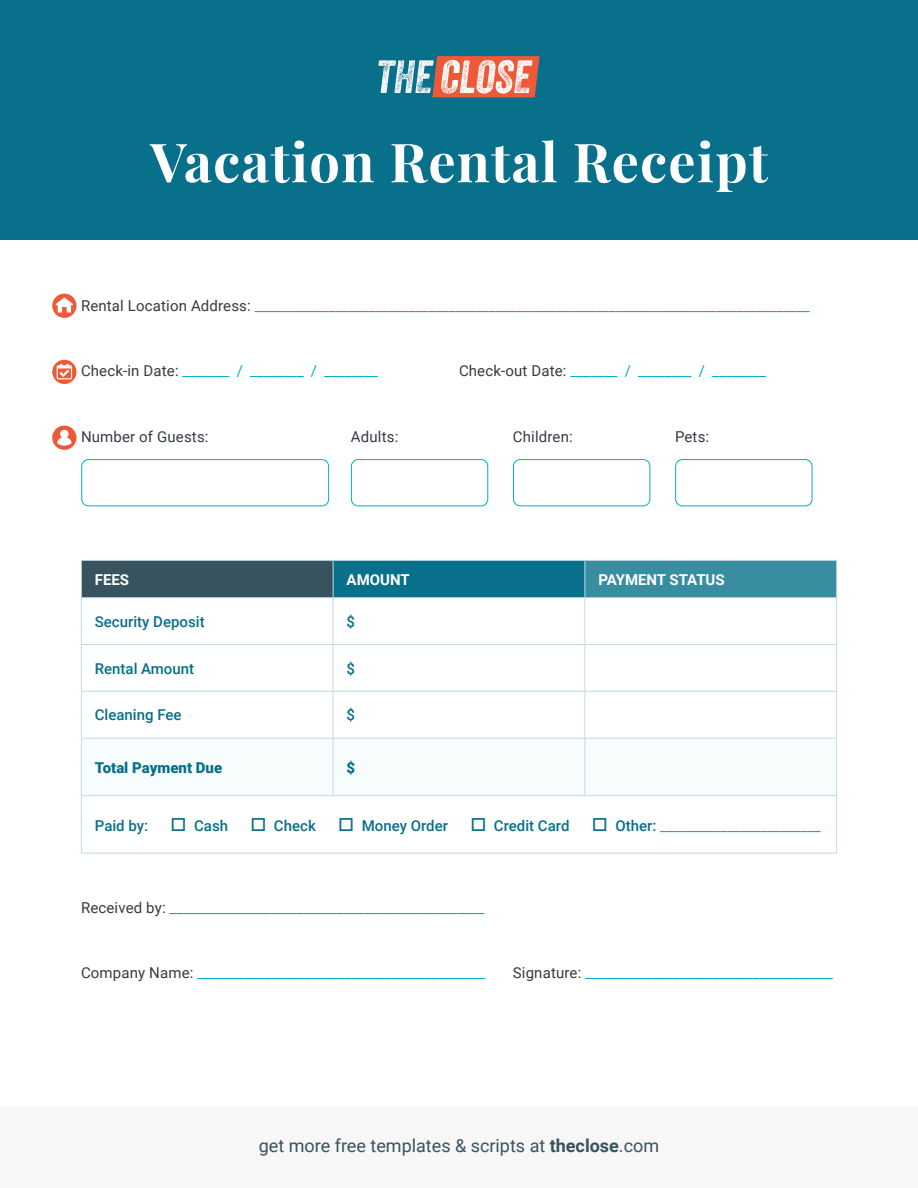
<style>
.page{position:relative;width:918px;height:1188px;background:#fff}
.page>*{position:absolute;margin:0;border:0;box-sizing:border-box;transform-origin:0 0}
.t1{font:700 54px "Playfair Display";letter-spacing:.025em;color:#fff}
.t2{font:18px "Roboto";color:#38525e}
.t3{font:15px "Roboto";letter-spacing:.01em;color:#00b0c4}
.t4{font:500 15px "Roboto";color:#08708a}
.t5{font:15px "Roboto";letter-spacing:.01em;color:#353a42}
.t6{font:700 15px "Roboto";color:#fff}
.t7{font:900 15px "Roboto";color:#08708a}
.s1{color:#353a42}
.s2{font-weight:400;color:#00b0c4}
.s3{font-weight:700}
</style>
<div class="page">
<div style="left:0;top:1107px;width:918px;height:81px;background:#f7f7f7"></div>
<div style="left:81px;top:560px;width:252px;height:38px;background:#38525e"></div>
<div style="left:333px;top:560px;width:252px;height:38px;background:#08708a"></div>
<div style="left:585px;top:560px;width:252px;height:38px;background:#398da1"></div>
<svg style="left:82px;top:598px;width:754px;height:255px"></svg>
<svg style="left:82px;top:739px;width:754px;height:56px"></svg>
<hr style="left:81px;top:560px;width:252px;height:1px;background:#c1dbe2">
<hr style="left:81px;top:561px;width:1px;height:36px;background:#c1dbe2">
<hr style="left:333px;top:560px;width:252px;height:1px;background:#c1dbe2">
<hr style="left:333px;top:561px;width:1px;height:36px;background:#c1dbe2">
<hr style="left:585px;top:560px;width:252px;height:1px;background:#c1dbe2">
<hr style="left:585px;top:561px;width:1px;height:36px;background:#c1dbe2">
<hr style="left:836px;top:561px;width:1px;height:36px;background:#c1dbe2">
<hr style="left:81px;top:597px;width:252px;height:1px;background:#c1dbe2">
<hr style="left:81px;top:598px;width:1px;height:46px;background:#c1dbe2">
<hr style="left:333px;top:597px;width:252px;height:1px;background:#c1dbe2">
<hr style="left:333px;top:598px;width:1px;height:46px;background:#c1dbe2">
<hr style="left:585px;top:597px;width:252px;height:1px;background:#c1dbe2">
<hr style="left:585px;top:598px;width:1px;height:46px;background:#c1dbe2">
<hr style="left:836px;top:598px;width:1px;height:46px;background:#c1dbe2">
<hr style="left:81px;top:644px;width:252px;height:1px;background:#c1dbe2">
<hr style="left:81px;top:645px;width:1px;height:46px;background:#c1dbe2">
<hr style="left:333px;top:644px;width:252px;height:1px;background:#c1dbe2">
<hr style="left:333px;top:645px;width:1px;height:46px;background:#c1dbe2">
<hr style="left:585px;top:644px;width:252px;height:1px;background:#c1dbe2">
<hr style="left:585px;top:645px;width:1px;height:46px;background:#c1dbe2">
<hr style="left:836px;top:645px;width:1px;height:46px;background:#c1dbe2">
<hr style="left:81px;top:691px;width:252px;height:1px;background:#c1dbe2">
<hr style="left:81px;top:692px;width:1px;height:46px;background:#c1dbe2">
<hr style="left:333px;top:691px;width:252px;height:1px;background:#c1dbe2">
<hr style="left:333px;top:692px;width:1px;height:46px;background:#c1dbe2">
<hr style="left:585px;top:691px;width:252px;height:1px;background:#c1dbe2">
<hr style="left:585px;top:692px;width:1px;height:46px;background:#c1dbe2">
<hr style="left:836px;top:692px;width:1px;height:46px;background:#c1dbe2">
<hr style="left:81px;top:738px;width:252px;height:1px;background:#c1dbe2">
<hr style="left:81px;top:739px;width:1px;height:56px;background:#c1dbe2">
<hr style="left:333px;top:738px;width:252px;height:1px;background:#c1dbe2">
<hr style="left:333px;top:739px;width:1px;height:56px;background:#c1dbe2">
<hr style="left:585px;top:738px;width:252px;height:1px;background:#c1dbe2">
<hr style="left:585px;top:739px;width:1px;height:56px;background:#c1dbe2">
<hr style="left:836px;top:739px;width:1px;height:56px;background:#c1dbe2">
<hr style="left:81px;top:795px;width:252px;height:1px;background:#c1dbe2">
<hr style="left:81px;top:796px;width:1px;height:57px;background:#c1dbe2">
<hr style="left:333px;top:795px;width:252px;height:1px;background:#c1dbe2">
<hr style="left:585px;top:795px;width:252px;height:1px;background:#c1dbe2">
<hr style="left:836px;top:796px;width:1px;height:57px;background:#c1dbe2">
<hr style="left:81px;top:853px;width:252px;height:1px;background:#c1dbe2">
<hr style="left:333px;top:853px;width:252px;height:1px;background:#c1dbe2">
<hr style="left:585px;top:853px;width:252px;height:1px;background:#c1dbe2">
<div style="left:0;top:0;width:918px;height:240px;background:#08708a"></div>
<svg style="left:378px;top:56px;width:162px;height:41px"></svg>
<div style="left:81px;top:459px;width:248px;height:47px;border:1px solid #00b0c4;border-radius:7px"></div>
<div style="left:351px;top:459px;width:137px;height:47px;border:1px solid #00b0c4;border-radius:7px"></div>
<div style="left:513px;top:459px;width:137px;height:47px;border:1px solid #00b0c4;border-radius:7px"></div>
<div style="left:675px;top:459px;width:137px;height:47px;border:1px solid #00b0c4;border-radius:7px"></div>
<div style="left:52px;top:294px;width:24px;height:24px;background:#f05938;border-radius:50%"></div>
<svg style="left:56px;top:297px;width:17px;height:15px"></svg>
<svg style="left:52px;top:360px;width:24px;height:24px"></svg>
<svg style="left:57px;top:364px;width:15px;height:15px"></svg>
<div style="left:52px;top:426px;width:24px;height:24px;background:#f05938;border-radius:50%"></div>
<svg style="left:57px;top:430px;width:15px;height:16px"></svg>
<h1 class="t1" style="left:150px;top:120px;width:619px">Vacation Rental Receipt</h1>
<p class="t3" style="left:81px;top:295px;width:731px"><span class="s1">Rental Location Address:</span> ___________________________________________________________________________________</p>
<p class="t3" style="left:81px;top:360px;width:298px"><span class="s1">Check-in Date:</span> _______ / ________ / ________</p>
<p class="t3" style="left:459px;top:360px;width:308px"><span class="s1">Check-out Date:</span> _______ / ________ / ________</p>
<p class="t5" style="left:81px;top:426px;width:129px">Number of Guests:</p>
<p class="t5" style="left:351px;top:426px;width:49px">Adults:</p>
<p class="t5" style="left:513px;top:426px;width:61px">Children:</p>
<p class="t5" style="left:675px;top:426px;width:36px">Pets:</p>
<p class="t6" style="left:95px;top:569px;width:36px">FEES</p>
<p class="t6" style="left:347px;top:569px;width:65px">AMOUNT</p>
<p class="t6" style="left:598px;top:569px;width:128px">PAYMENT STATUS</p>
<p class="t4" style="left:95px;top:611px;width:111px">Security Deposit</p>
<p class="t4" style="left:347px;top:611px;width:10px">$</p>
<p class="t4" style="left:95px;top:658px;width:101px">Rental Amount</p>
<p class="t4" style="left:347px;top:658px;width:10px">$</p>
<p class="t4" style="left:95px;top:705px;width:88px">Cleaning Fee</p>
<p class="t4" style="left:347px;top:705px;width:10px">$</p>
<p class="t7" style="left:95px;top:757px;width:129px">Total Payment Due</p>
<p class="t7" style="left:347px;top:757px;width:10px">$</p>
<p class="t4" style="left:95px;top:816px;width:727px">Paid by: □ Cash □ Check □ Money Order □ Credit Card □ Other: <span class="s2">________________________</span></p>
<p class="t3" style="left:81px;top:897px;width:405px"><span class="s1">Received by:</span> _______________________________________________</p>
<p class="t3" style="left:81px;top:962px;width:406px"><span class="s1">Company Name:</span> ___________________________________________</p>
<p class="t3" style="left:513px;top:962px;width:322px"><span class="s1">Signature:</span> _____________________________________</p>
<p class="t2" style="left:259px;top:1133px;width:402px">get more free templates &amp; scripts at <span class="s3">theclose</span>.com</p>
</div>
